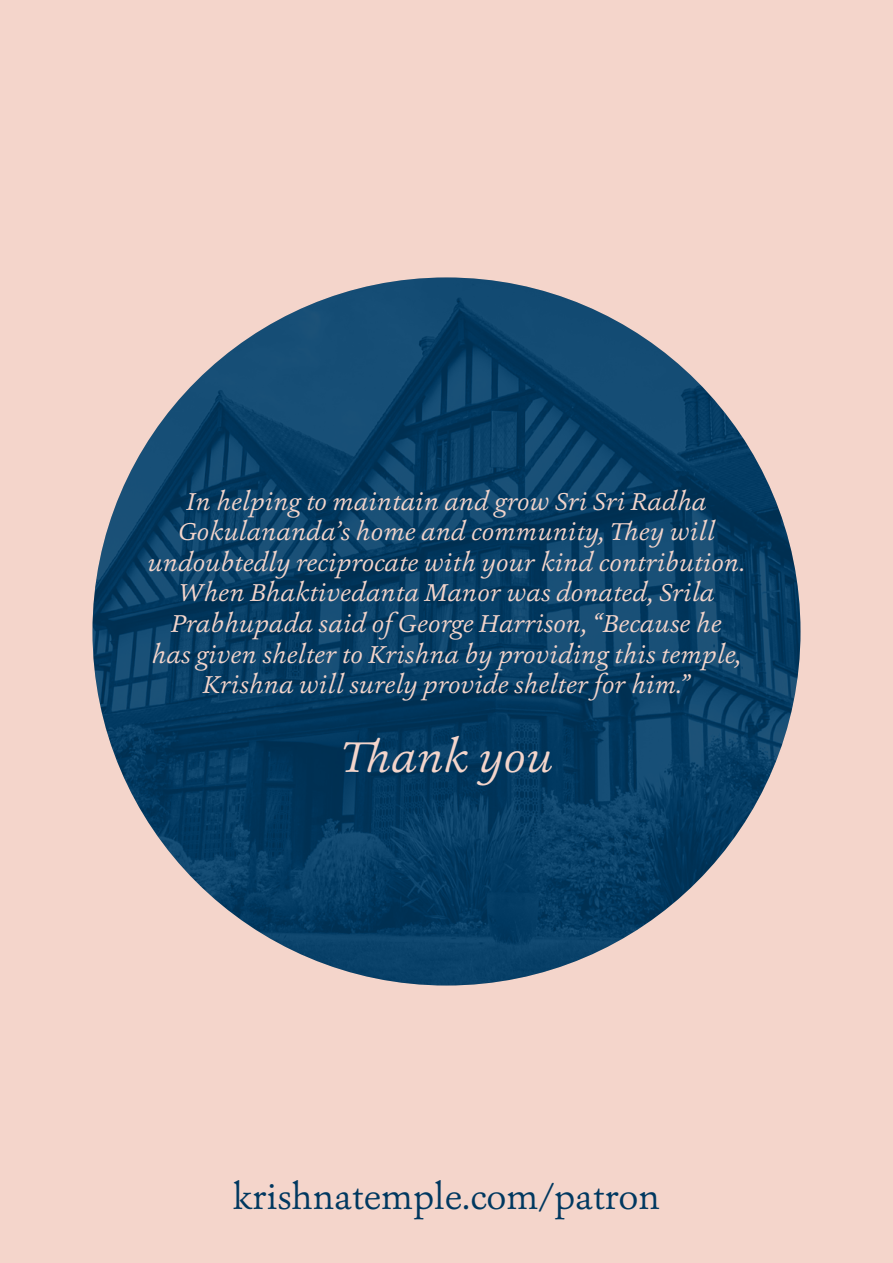
<style>
.page{position:relative;width:893px;height:1263px;background:#f4d5cb}
.page>*{position:absolute;margin:0;border:0;box-sizing:border-box;transform-origin:0 0}
.t1{font:italic 45px "Ashbury";color:#f4d5cb}
.t2{font:36px "Ashbury";color:#003860}
.t3{font:italic 25.5px/30.6px "Ashbury";color:#f4d5cb;text-align:center}
</style>
<div class="page">
<img style="left:92px;top:277px;width:708px;height:708px">
<p class="t3" style="left:148px;top:485px;width:599px">In helping to maintain and grow Sri Sri Radha Gokulananda’s home and community, They will undoubtedly reciprocate with your kind contribution.<br>When Bhaktivedanta Manor was donated, Srila Prabhupada said of George Harrison, “Because he<br>has given shelter to Krishna by providing this temple, Krishna will surely provide shelter for him.”</p>
<h1 class="t1" style="left:340px;top:727px;width:214px">Thank you</h1>
<h2 class="t2" style="left:233px;top:1174px;width:429px">krishnatemple.com/patron</h2>
</div>
